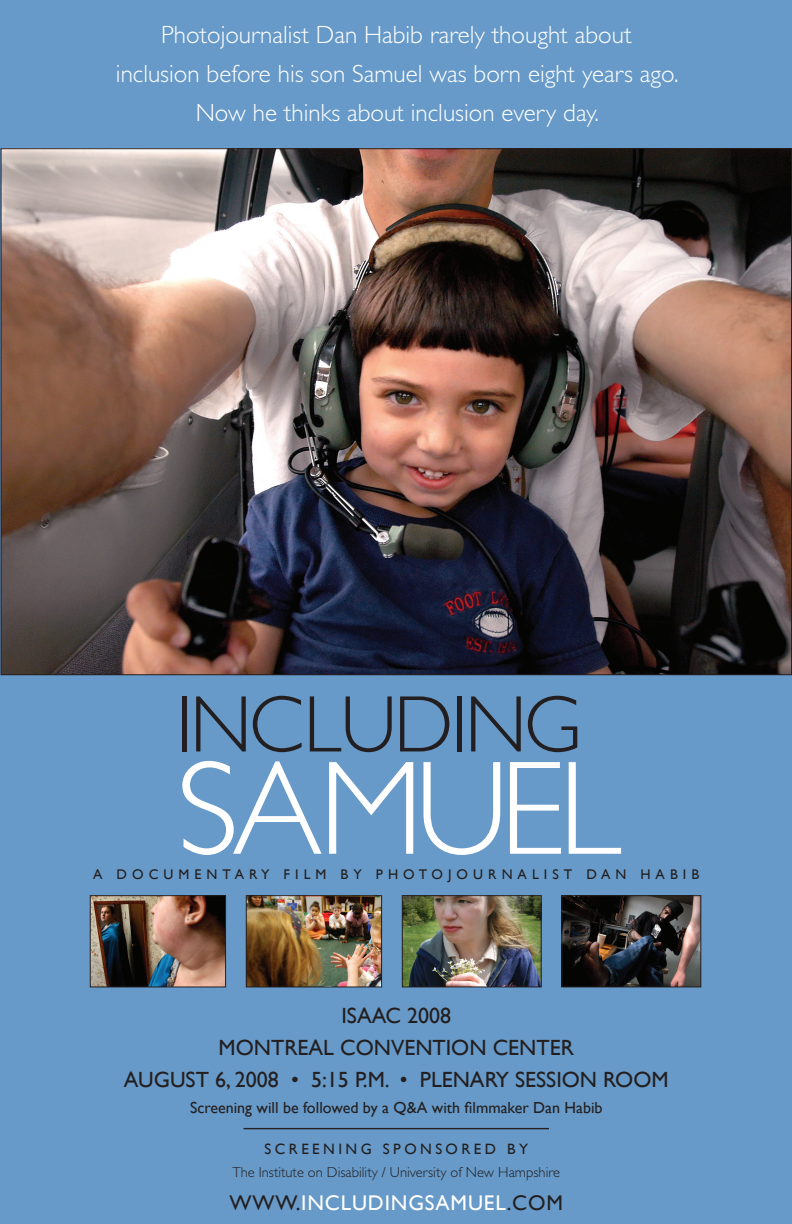
<style>
.page{position:relative;width:792px;height:1224px;background:#679ac8}
.page>*{position:absolute;margin:0;border:0;box-sizing:border-box;transform-origin:0 0}
.t1{font:300 134.4px "Gill Sans Std";letter-spacing:-.05em;color:#fff}
.t2{font:300 80.7px "Gill Sans Std";letter-spacing:-.04em;color:#231f20}
.t3{font:300 25px/39px "Gill Sans Std";color:#fff;text-align:center}
.t4{font:22px/32px "Gill Sans";color:#231f20;text-align:center}
.t5{font:21.3px "Gill Sans";letter-spacing:.04em;color:#fff}
.t6{font:16px "Gill Sans";color:#231f20}
.t7{font:15px "Gill Sans";letter-spacing:.23em;color:#231f20}
.t8{font:300 14.5px "Gill Sans Std";color:#231f20}
.t9{font:14px "Gill Sans";letter-spacing:.36em;color:#231f20}
.s1{color:#231f20}
</style>
<div class="page">
<hr style="left:36px;top:1008px;width:720px;height:2px;background:#679ac8">
<hr style="left:36px;top:793px;width:720px;height:2px;background:#679ac8">
<img style="left:3px;top:150px;width:787px;height:523px">
<img style="left:248px;top:897px;width:132px;height:88px">
<div style="left:246px;top:895px;width:136px;height:92px;border:1px solid #231f20"></div>
<img style="left:92px;top:897px;width:132px;height:88px">
<div style="left:90px;top:895px;width:136px;height:92px;border:1px solid #231f20"></div>
<img style="left:404px;top:897px;width:135px;height:88px">
<div style="left:402px;top:895px;width:139px;height:92px;border:1px solid #231f20"></div>
<img style="left:564px;top:897px;width:135px;height:88px">
<div style="left:562px;top:895px;width:139px;height:92px;border:1px solid #231f20"></div>
<hr style="left:244px;top:1128px;width:305px;height:1px;background:#231f20">
<hr style="left:244px;top:1129px;width:305px;height:1px;background:#231f20">
<p class="t3" style="left:116px;top:16px;width:564px">Photojournalist Dan Habib rarely thought about<br>inclusion before his son Samuel was born eight years ago.<br>Now he thinks about inclusion every day.</p>
<h2 class="t2" style="left:176px;top:679px;width:407px">INCLUDING</h2>
<h1 class="t1" style="left:176px;top:733px;width:446px">SAMUEL</h1>
<p class="t9" style="left:93px;top:866px;width:324px">A D OCUMENTA RY FILM BY PHOTO</p>
<p class="t9" style="left:448px;top:866px;width:24px">J OURN</p>
<p class="t9" style="left:518px;top:866px;width:26px">A LIST</p>
<p class="t9" style="left:586px;top:866px;width:13px">DA</p>
<p class="t9" style="left:615px;top:866px;width:38px">N HA</p>
<p class="t9" style="left:670px;top:866px;width:31px">BIB</p>
<p class="t4" style="left:124px;top:1000px;width:546px">ISAAC 2008<br>MONTREAL CONVENTION CENTER<br>AUGUST 6, 2008 • 5:15 P.M. • PLENARY SESSION ROOM</p>
<p class="t6" style="left:190px;top:1098px;width:414px">SCREENING WILL BE FOLLOWED BY A Q&amp;A WITH FILMMAKER DAN HABIB</p>
<p class="t7" style="left:264px;top:1140px;width:265px">SCREENING SPONSORED BY</p>
<p class="t8" style="left:232px;top:1164px;width:329px">The Institute on Disability / University of New Hampshire</p>
<p class="t5" style="left:230px;top:1191px;width:335px"><span class="s1">WWW.</span>INCLUDINGSAMUEL<span class="s1">.COM</span></p>
</div>
